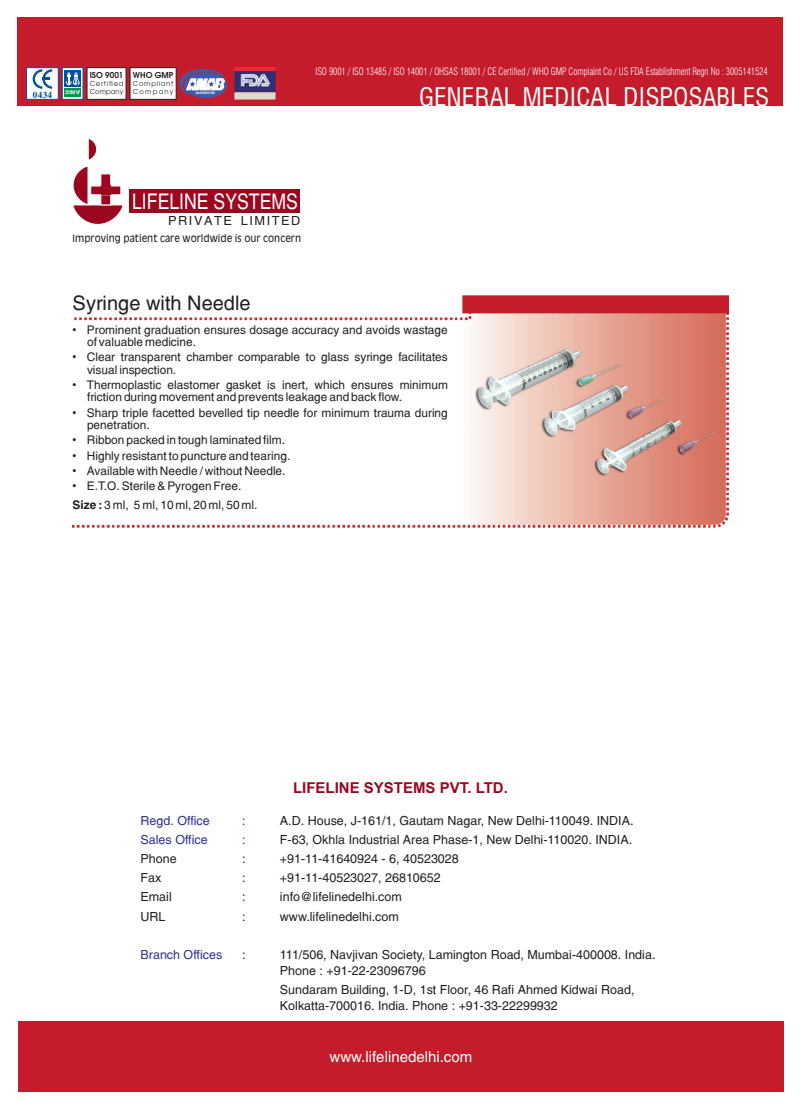
<style>
.page{position:relative;width:801px;height:1110px;background:#fff}
.page>*{position:absolute;margin:0;border:0;box-sizing:border-box;transform-origin:0 0}
.t1{font:25px "Switzerland Condensed";color:#fff}
.t2{font:condensed 21.5px "Helvetica";color:#fff}
.t3{font:20px "Switzerland";color:#231f20}
.t4{font:700 15px "Arial";color:#9d061f}
.t5{font:15px "Switzerland";color:#fff}
.t6{font:12.5px/16.2px "Switzerland";color:#231f20}
.t7{font:12.5px "Switzerland";color:#2e3092}
.t8{font:12.5px "Helvetica";letter-spacing:.12em;color:#231f20}
.t9{font:11.88px/12.2px "Switzerland";color:#231f20}
.t10{font:300 condensed 10.12px "Swiss 721 BT";letter-spacing:-.01em;color:#fff;scale:.89 1}
.t11{font:10px "Antique Olive";color:#231f20;scale:.9 1}
.t12{font:700 9.12px "Times";color:#01519b}
.t13{font:600 8.12px "Avant Garde";color:#231f20}
.t14{font:6.75px/8px "Avant Garde";letter-spacing:.11em;color:#231f20}
.t15{font:6.75px/8px "Avant Garde";letter-spacing:.09em;color:#231f20}
.t16{font:700 condensed 3px "Swiss 721 BT";color:#fff;scale:1.24 1}
.s1{font-weight:700}
</style>
<div class="page">
<div style="left:18px;top:18px;width:765px;height:88px;background:#c51c2b"></div>
<div style="left:18px;top:1020px;width:765px;height:71px;background:#c51c2b"></div>
<svg style="left:26px;top:67px;width:201px;height:33px;background:#bdb2c1"></svg>
<svg style="left:73px;top:138px;width:51px;height:87px"></svg>
<div style="left:101px;top:185px;width:9px;height:10px;background:#9d061f"></div>
<div style="left:129px;top:190px;width:171px;height:23px;background:#9d061f"></div>
<img style="left:235px;top:67px;width:41px;height:33px">
<img style="left:72px;top:295px;width:656px;height:233px">
<p class="t13" style="left:90px;top:72px;width:35px">ISO 9001</p>
<p class="t15" style="left:90px;top:80px;width:35px">Certified<br>Company</p>
<p class="t13" style="left:133px;top:72px;width:42px">WHO GMP</p>
<p class="t14" style="left:133px;top:80px;width:42px">Compliant<br>Company</p>
<p class="t12" style="left:33px;top:90px;width:21px">0434</p>
<p class="t16" style="left:196px;top:92px;width:17px">ACCREDITED</p>
<p class="t10" style="left:316px;top:68px;width:509px">ISO 9001 / ISO 13485 / ISO 14001 / OHSAS 18001 / CE Certified / WHO GMP Complaint Co / US FDA Establishment Regn No : 3005141524</p>
<h1 class="t1" style="left:419px;top:81px;width:352px">GENERAL MEDICAL DISPOSABLES</h1>
<h2 class="t2" style="left:132px;top:193px;width:167px">LIFELINE SYSTEMS</h2>
<p class="t8" style="left:168px;top:215px;width:134px">PRIVATE LIMITED</p>
<p class="t11" style="left:73px;top:234px;width:255px">Improving patient care worldwide is our concern</p>
<h3 class="t3" style="left:73px;top:291px;width:180px">Syringe with Needle</h3>
<p class="t9" style="left:87px;top:325px;width:362px;text-indent:-14px">• Prominent graduation ensures dosage accuracy and avoids wastage of valuable medicine.</p>
<p class="t9" style="left:87px;top:352px;width:362px;text-indent:-14px">• Clear transparent chamber comparable to glass syringe facilitates visual inspection.</p>
<p class="t9" style="left:87px;top:380px;width:362px;text-indent:-14px">• Thermoplastic elastomer gasket is inert, which ensures minimum friction during movement and prevents leakage and back flow.</p>
<p class="t9" style="left:87px;top:407px;width:362px;text-indent:-14px">• Sharp triple facetted bevelled tip needle for minimum trauma during penetration.</p>
<p class="t9" style="left:73px;top:435px;width:214px">• Ribbon packed in tough laminated film.</p>
<p class="t9" style="left:73px;top:450px;width:219px">• Highly resistant to puncture and tearing.</p>
<p class="t9" style="left:73px;top:466px;width:214px">• Available with Needle / without Needle.</p>
<p class="t9" style="left:73px;top:478px;width:186px;line-height:18.4px">• E.T.O. Sterile &amp; Pyrogen Free.<br><span class="s1">Size :</span> 3 ml, 5 ml, 10 ml, 20 ml, 50 ml.</p>
<p class="t7" style="left:141px;top:812px;width:71px">Regd. Office</p>
<p class="t7" style="left:242px;top:812px;width:5px">:</p>
<p class="t7" style="left:141px;top:831px;width:69px">Sales Office</p>
<p class="t7" style="left:242px;top:831px;width:5px">:</p>
<p class="t4" style="left:293px;top:781px;width:216px">LIFELINE SYSTEMS PVT. LTD.</p>
<p class="t6" style="left:280px;top:812px;width:355px;line-height:19.1px">A.D. House, J-161/1, Gautam Nagar, New Delhi-110049. INDIA.<br>F-63, Okhla Industrial Area Phase-1, New Delhi-110020. INDIA.</p>
<p class="t6" style="left:141px;top:851px;width:38px">Phone</p>
<p class="t6" style="left:242px;top:851px;width:5px">:</p>
<p class="t6" style="left:280px;top:851px;width:180px">+91-11-41640924 - 6, 40523028</p>
<p class="t6" style="left:141px;top:871px;width:22px">Fax</p>
<p class="t6" style="left:242px;top:871px;width:5px">:</p>
<p class="t6" style="left:280px;top:871px;width:162px">+91-11-40523027, 26810652</p>
<p class="t6" style="left:141px;top:890px;width:33px">Email</p>
<p class="t6" style="left:242px;top:890px;width:5px">:</p>
<p class="t6" style="left:280px;top:890px;width:123px">info@lifelinedelhi.com</p>
<p class="t6" style="left:141px;top:909px;width:27px">URL</p>
<p class="t6" style="left:242px;top:909px;width:5px">:</p>
<p class="t6" style="left:280px;top:909px;width:120px">www.lifelinedelhi.com</p>
<p class="t6" style="left:242px;top:947px;width:5px">:</p>
<p class="t6" style="left:280px;top:947px;width:377px">111/506, Navjivan Society, Lamington Road, Mumbai-400008. India.<br>Phone : +91-22-23096796</p>
<p class="t6" style="left:280px;top:982px;width:356px">Sundaram Building, 1-D, 1st Floor, 46 Rafi Ahmed Kidwai Road,<br>Kolkatta-700016. India. Phone : +91-33-22299932</p>
<p class="t7" style="left:141px;top:946px;width:83px">Branch Offices</p>
<p class="t5" style="left:330px;top:1047px;width:144px">www.lifelinedelhi.com</p>
</div>
